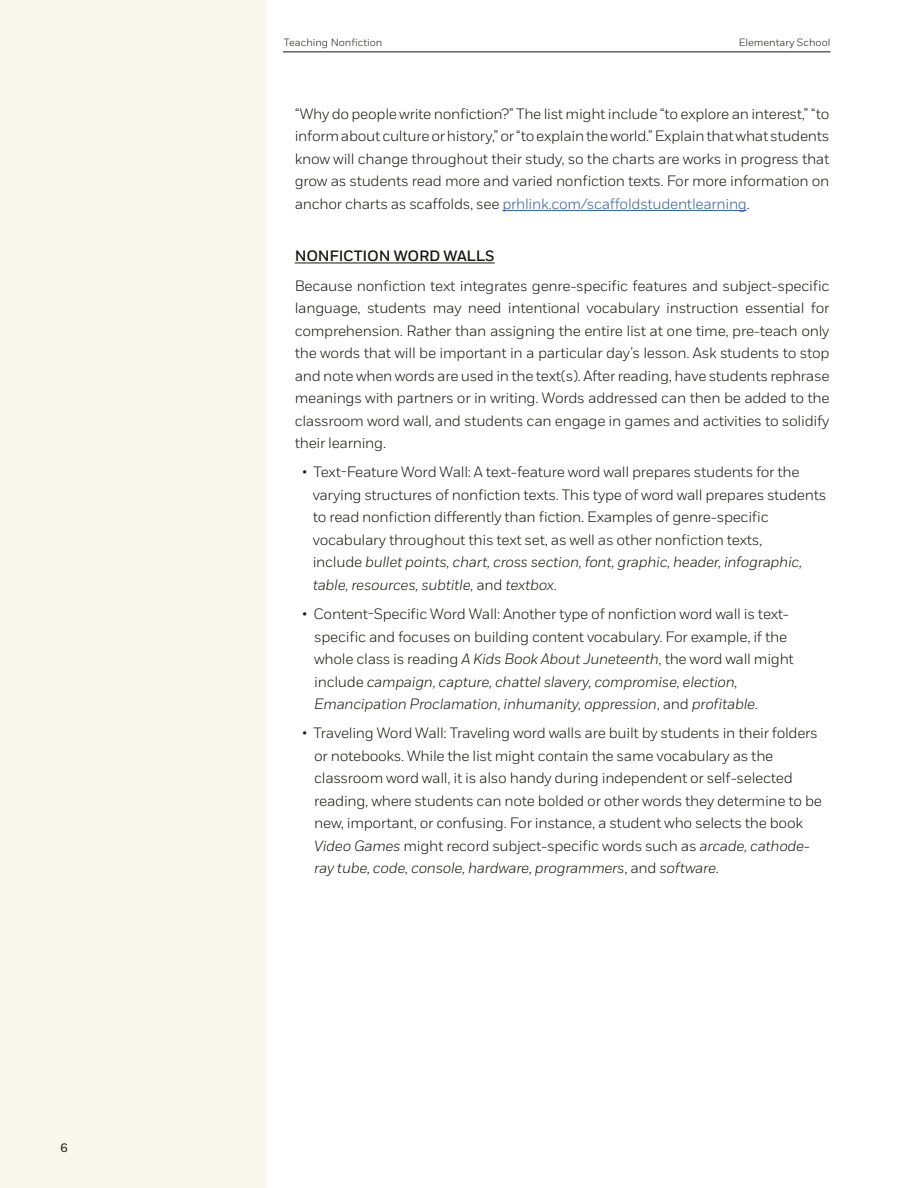
<style>
.page{position:relative;width:918px;height:1188px;background:#fff}
.page>*{position:absolute;margin:0;border:0;box-sizing:border-box;transform-origin:0 0}
.t1{font:300 15px/22.5px "Fort";letter-spacing:-.02em;color:#171714}
.t2{font:500 15px "Fort";letter-spacing:-.015em;color:#171714}
.t3{font:12.15px "Fort";color:#171714}
.t4{font:300 10.5px "Fort";color:#171714}
.s1{color:#31609b}
.s2{font-style:italic}
</style>
<div class="page">
<div style="left:0;top:0;width:266px;height:1188px;background:#f7f8eb"></div>
<hr style="left:283px;top:52px;width:547px;height:1px;background:#171714">
<hr style="left:502px;top:210px;width:245px;height:1px;background:#31609b">
<hr style="left:295px;top:263px;width:200px;height:1px;background:#171714">
<p class="t3" style="left:60px;top:1140px;width:9px">6</p>
<p class="t4" style="left:284px;top:36px;width:100px">Teaching Nonfiction</p>
<p class="t4" style="left:739px;top:36px;width:93px">Elementary School</p>
<p class="t1" style="left:295px;top:103px;width:536px;text-align:justify">“Why do people write nonfiction?” The list might include “to explore an interest,” “to inform about culture or history,” or “to explain the world.” Explain that what students know will change throughout their study, so the charts are works in progress that grow as students read more and varied nonfiction texts. For more information on anchor charts as scaffolds, see <span class="s1">prhlink.com/scaffoldstudentlearning</span>.</p>
<p class="t2" style="left:295px;top:247px;width:202px">NONFICTION WORD WALLS</p>
<p class="t1" style="left:295px;top:274px;width:536px;text-align:justify">Because nonfiction text integrates genre-specific features and subject-specific language, students may need intentional vocabulary instruction essential for comprehension. Rather than assigning the entire list at one time, pre-teach only the words that will be important in a particular day’s lesson. Ask students to stop and note when words are used in the text(s). After reading, have students rephrase meanings with partners or in writing. Words addressed can then be added to the classroom word wall, and students can engage in games and activities to solidify their learning.</p>
<p class="t1" style="left:313px;top:461px;width:515px;text-indent:-10px"><sup>●</sup> Text-Feature Word Wall: A text-feature word wall prepares students for the varying structures of nonfiction texts. This type of word wall prepares students to read nonfiction differently than fiction. Examples of genre-specific vocabulary throughout this text set, as well as other nonfiction texts,<br>include <span class="s2">bullet points, chart, cross section, font, graphic, header, infographic, table, resources, subtitle,</span> and <span class="s2">textbox</span>.</p>
<p class="t1" style="left:314px;top:603px;width:481px;text-indent:-12px"><sup>●</sup> Content-Specific Word Wall: Another type of nonfiction word wall is text&shy;specific and focuses on building content vocabulary. For example, if the whole class is reading <span class="s2">A Kids Book About Juneteenth</span>, the word wall might include <span class="s2">campaign, capture, chattel slavery, compromise, election, Emancipation Proclamation, inhumanity, oppression</span>, and <span class="s2">profitable</span>.</p>
<p class="t1" style="left:314px;top:722px;width:509px;text-indent:-12px"><sup>●</sup> Traveling Word Wall: Traveling word walls are built by students in their folders or notebooks. While the list might contain the same vocabulary as the classroom word wall, it is also handy during independent or self-selected reading, where students can note bolded or other words they determine to be new, important, or confusing. For instance, a student who selects the book <span class="s2">Video Games</span> might record subject-specific words such as <span class="s2">arcade, cathode&shy;ray tube, code, console, hardware, programmers</span>, and <span class="s2">software</span>.</p>
</div>
